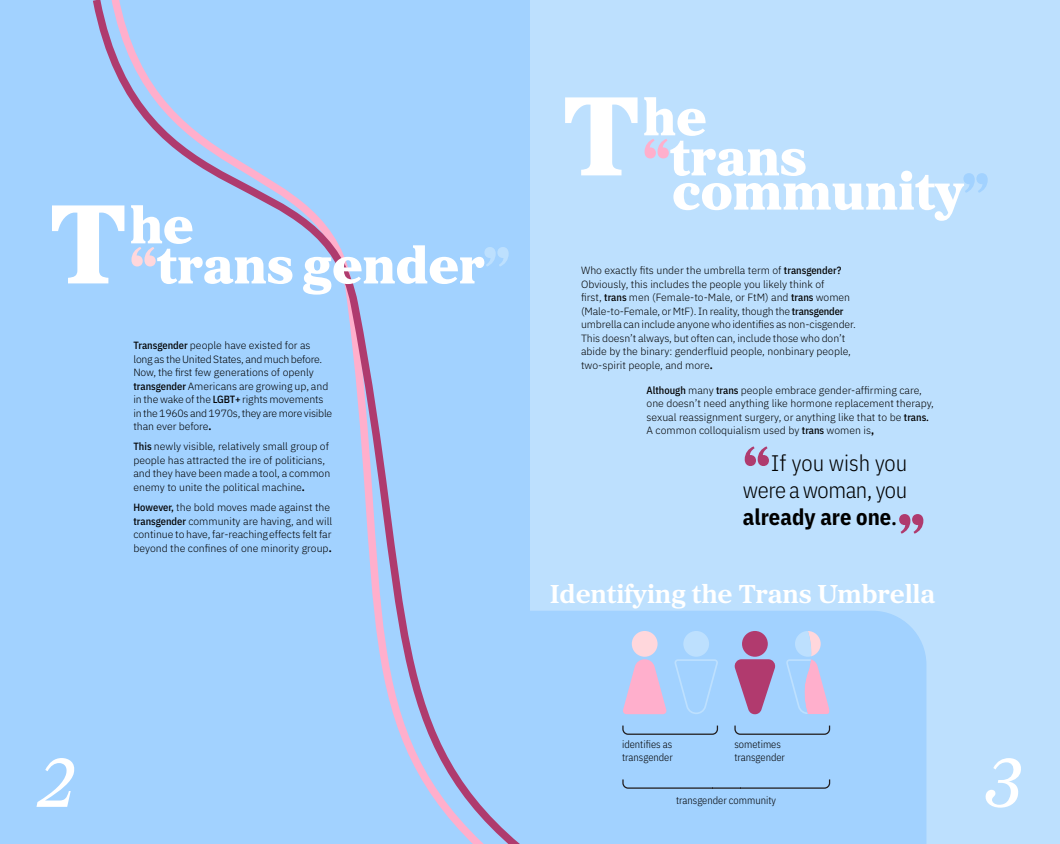
<style>
.page{position:relative;width:1060px;height:844px;background:#fff}
.page>*{position:absolute;margin:0;border:0;box-sizing:border-box;transform-origin:0 0}
.t1{font:italic 72px "Proxima Sera";color:#fff}
.t2{font:900 54px/40px "Proxima Sera";color:#fff}
.t3{font:900 54px "Proxima Sera";color:#af3b6e}
.t4{font:700 27px "Proxima Sera";color:#fff}
.t5{font:300 22.5px/27px "IBM Plex Sans Cond";letter-spacing:-.02em;color:#000;text-align:justify}
.t6{font:300 10.5px/13.5px "IBM Plex Sans";color:#000}
.t7{font:300 10.5px/13.5px "IBM Plex Sans Cond";color:#000}
.s1{font-size:117.07px}
.s2{color:#ffd7dc}
.s3{color:#bde0fe}
.s4{font-family:"IBM Plex Sans Cond";font-weight:500}
.s5{font-family:"IBM Plex Sans Cond";font-weight:700}
.s6{color:#ffafcc}
.s7{color:#a2d2ff}
.s8{font-family:"IBM Plex Sans"}
.s9{font-weight:700}
.s10{font-weight:500}
</style>
<div class="page">
<div style="left:0;top:0;width:530px;height:844px;background:#a2d2ff"></div>
<div style="left:530px;top:0;width:530px;height:844px;background:#bde0fe"></div>
<div style="left:542px;top:611px;width:384px;height:233px;background:#a2d2ff"></div>
<svg style="left:93px;top:0;width:449px;height:844px"></svg>
<svg style="left:622px;top:657px;width:45px;height:57px;background:#ddbbde"></svg>
<div style="left:632px;top:631px;width:25px;height:26px;background:#ffd7dc;border-radius:50%"></div>
<svg style="left:674px;top:659px;width:44px;height:55px;background:#a4d3fe"></svg>
<div style="left:683px;top:631px;width:26px;height:26px;background:#bde0fe;border-radius:50%"></div>
<svg style="left:733px;top:659px;width:43px;height:57px;background:#ab76a7"></svg>
<div style="left:742px;top:631px;width:26px;height:26px;background:#b13a6e;border-radius:50%"></div>
<svg style="left:786px;top:631px;width:43px;height:83px;background:#c1cbf0"></svg>
<svg style="left:622px;top:724px;width:97px;height:11px"></svg>
<svg style="left:734px;top:724px;width:96px;height:11px"></svg>
<svg style="left:622px;top:778px;width:208px;height:11px;background:#92bbe3"></svg>
<h2 class="t2" style="left:130px;top:203px;width:382px;text-indent:-81px"><span class="s1">T</span>he<br><span class="s2">“</span>trans gender<span class="s3">”</span></h2>
<p class="t6" style="left:133px;top:338px;width:200px"><span class="s4">Transgender</span> people have existed for as long as the United States, and much before.<br>Now, the first few generations of openly <span class="s4">transgender</span> Americans are growing up, and in the wake of the <span class="s4">LGBT+</span> rights movements in the 1960s and 1970s, they are more visible than ever before<span class="s5">.</span></p>
<p class="t6" style="left:133px;top:439px;width:198px"><span class="s4">This</span> newly visible, relatively small group of people has attracted the ire of politicians, and they have been made a tool, a common enemy to unite the political machine<span class="s5">.</span></p>
<p class="t6" style="left:133px;top:500px;width:200px"><span class="s4">However,</span> the bold moves made against the <span class="s4">transgender</span> community are having, and will continue to have, far-reaching effects felt far beyond the confines of one minority group<span class="s5">.</span></p>
<h2 class="t2" style="left:643px;top:95px;width:165px;text-indent:-81px"><span class="s1">T</span>he <span class="s6">“</span>trans</h2>
<h2 class="t2" style="left:672px;top:170px;width:319px">community<span class="s7">”</span></h2>
<p class="t6" style="left:581px;top:263px;width:276px">Who exactly fits under the umbrella term of <span class="s4">transgender?<br></span>Obviously, this includes the people you likely think of<br>first, <span class="s4">trans</span> men (Female-to-Male, or FtM) and <span class="s4">trans</span> women (Male-to-Female, or MtF). In reality, though the <span class="s4">transgender </span>umbrella can include anyone who identifies as non-cisgender.<br>This doesn’t always, but often can, include those who don’t abide by the binary: genderfluid people, nonbinary people, two-spirit people, and more<span class="s5">.</span></p>
<p class="t6" style="left:646px;top:382px;width:289px"><span class="s4">Although</span> many <span class="s4">trans</span> people embrace gender-affirming care, one doesn’t need anything like hormone replacement therapy, sexual reassignment surgery, or anything like that to be <span class="s4">trans.<br></span>A common colloquialism used by <span class="s4">trans</span> women is<span class="s5">,</span></p>
<h2 class="t3" style="left:743px;top:420px;width:29px">“</h2>
<h3 class="t5" style="left:743px;top:447px;width:166px;text-indent:28px"><span class="s8">If</span> you wish you were a woman<span class="s8">,</span> you <span class="s9">already are one</span><span class="s10">.</span></h3>
<h2 class="t3" style="left:897px;top:488px;width:29px">”</h2>
<h3 class="t4" style="left:550px;top:572px;width:386px">Identifying the Trans Umbrella</h3>
<p class="t7" style="left:622px;top:736px;width:52px">identifies as transgender</p>
<p class="t7" style="left:734px;top:736px;width:52px">sometimes transgender</p>
<p class="t7" style="left:676px;top:793px;width:102px">transgender community</p>
<h1 class="t1" style="left:37px;top:725px;width:39px">2</h1>
<h1 class="t1" style="left:983px;top:725px;width:41px">3</h1>
</div>
